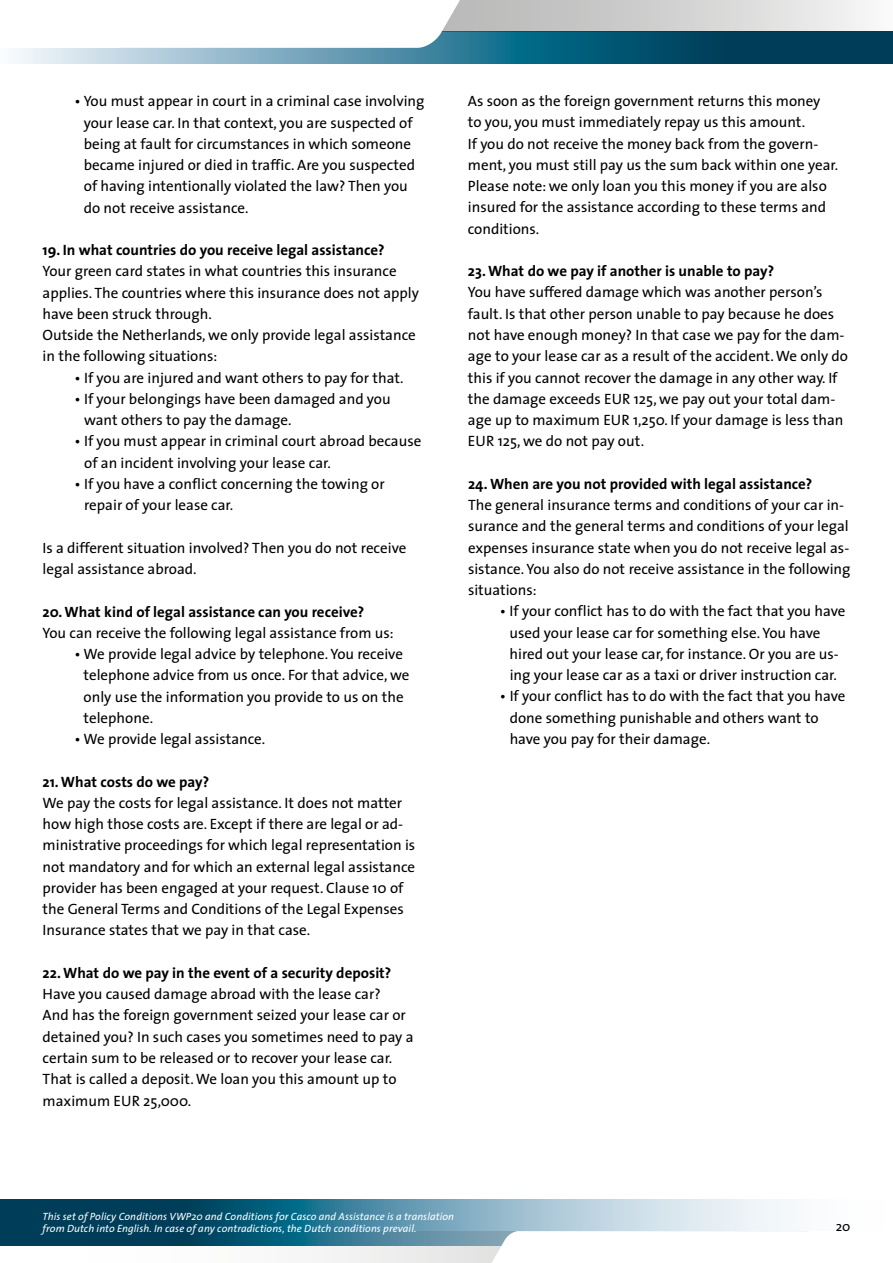
<style>
.page{position:relative;width:893px;height:1263px;background:#fff}
.page>*{position:absolute;margin:0;border:0;box-sizing:border-box;transform-origin:0 0}
.t1{font:15px/21.3px "The Sans";color:#000}
.t2{font:700 15px "The Sans";color:#000}
.t3{font:13.5px "The Sans";color:#000}
.t4{font:italic 10.5px/12px "The Sans";letter-spacing:.01em;color:#fff}
</style>
<div class="page">
<svg style="left:467px;top:0;width:426px;height:32px;background:#ced0d0"></svg>
<svg style="left:17px;top:32px;width:876px;height:32px;background:#33728b"></svg>
<svg style="left:120px;top:0;width:347px;height:48px"></svg>
<div style="left:0;top:0;width:120px;height:48px;background:#fff"></div>
<div style="left:323px;top:1246px;width:161px;height:17px;background:#ededed"></div>
<svg style="left:0;top:1199px;width:787px;height:47px;background:#52859b"></svg>
<svg style="left:484px;top:1231px;width:303px;height:32px"></svg>
<p class="t1" style="left:84px;top:90px;width:342px;text-indent:-9px">• You must appear in court in a criminal case involving your lease car. In that context, you are suspected of being at fault for circumstances in which someone became injured or died in traffic. Are you suspected of having intentionally violated the law? Then you do not receive assistance.</p>
<p class="t2" style="left:43px;top:237px;width:344px">19. In what countries do you receive legal assistance?</p>
<p class="t1" style="left:43px;top:260px;width:378px">Your green card states in what countries this insurance applies. The countries where this insurance does not apply have been struck through.<br>Outside the Netherlands, we only provide legal assistance in the following situations:</p>
<p class="t1" style="left:74px;top:366px;width:331px">• If you are injured and want others to pay for that.</p>
<p class="t1" style="left:84px;top:388px;width:308px;text-indent:-10px">• If your belongings have been damaged and you want others to pay the damage.</p>
<p class="t1" style="left:84px;top:430px;width:339px;text-indent:-10px">• If you must appear in criminal court abroad because of an incident involving your lease car.</p>
<p class="t1" style="left:84px;top:473px;width:302px;text-indent:-10px">• If you have a conflict concerning the towing or repair of your lease car.</p>
<p class="t1" style="left:43px;top:537px;width:365px">Is a different situation involved? Then you do not receive legal assistance abroad.</p>
<p class="t2" style="left:43px;top:599px;width:323px">20. What kind of legal assistance can you receive?</p>
<p class="t1" style="left:43px;top:622px;width:353px">You can receive the following legal assistance from us:</p>
<p class="t1" style="left:84px;top:643px;width:327px;text-indent:-9px">• We provide legal advice by telephone. You receive telephone advice from us once. For that advice, we only use the information you provide to us on the telephone.</p>
<p class="t1" style="left:74px;top:728px;width:192px">• We provide legal assistance.</p>
<p class="t2" style="left:43px;top:769px;width:168px">21. What costs do we pay?</p>
<p class="t1" style="left:43px;top:792px;width:374px">We pay the costs for legal assistance. It does not matter how high those costs are. Except if there are legal or ad&shy;ministrative proceedings for which legal representation is not mandatory and for which an external legal assistance provider has been engaged at your request. Clause 10 of the General Terms and Conditions of the Legal Expenses Insurance states that we pay in that case.</p>
<p class="t2" style="left:43px;top:960px;width:350px">22. What do we pay in the event of a security deposit?</p>
<p class="t1" style="left:43px;top:983px;width:372px">Have you caused damage abroad with the lease car?<br>And has the foreign government seized your lease car or detained you? In such cases you sometimes need to pay a certain sum to be released or to recover your lease car.<br>That is called a deposit.We loan you this amount up to maximum EUR 25,000.</p>
<p class="t1" style="left:468px;top:90px;width:372px">As soon as the foreign government returns this money<br>to you, you must immediately repay us this amount.<br>If you do not receive the money back from the govern&shy;ment, you must still pay us the sum back within one year.<br>Please note: we only loan you this money if you are also insured for the assistance according to these terms and conditions.</p>
<p class="t2" style="left:468px;top:259px;width:308px">23. What do we pay if another is unable to pay?</p>
<p class="t1" style="left:468px;top:281px;width:382px">You have suffered damage which was another person’s fault. Is that other person unable to pay because he does not have enough money? In that case we pay for the dam&shy;age to your lease car as a result of the accident.We only do this if you cannot recover the damage in any other way. If the damage exceeds EUR 125, we pay out your total dam&shy;age up to maximum EUR 1,250. If your damage is less than EUR 125, we do not pay out.</p>
<p class="t2" style="left:468px;top:471px;width:346px">24. When are you not provided with legal assistance?</p>
<p class="t1" style="left:468px;top:494px;width:384px">The general insurance terms and conditions of your car in&shy;surance and the general terms and conditions of your legal expenses insurance state when you do not receive legal as&shy;sistance. You also do not receive assistance in the following situations:</p>
<p class="t1" style="left:510px;top:600px;width:337px;text-indent:-10px">• If your conflict has to do with the fact that you have used your lease car for something else. You have hired out your lease car, for instance. Or you are us&shy;ing your lease car as a taxi or driver instruction car.</p>
<p class="t1" style="left:510px;top:685px;width:337px;text-indent:-10px">• If your conflict has to do with the fact that you have done something punishable and others want to have you pay for their damage.</p>
<p class="t4" style="left:43px;top:1210px;width:413px">This set of Policy Conditions VWP20 and Conditions for Casco and Assistance is a translation from Dutch into English. In case of any contradictions, the Dutch conditions prevail.</p>
<p class="t3" style="left:836px;top:1215px;width:16px">20</p>
</div>
